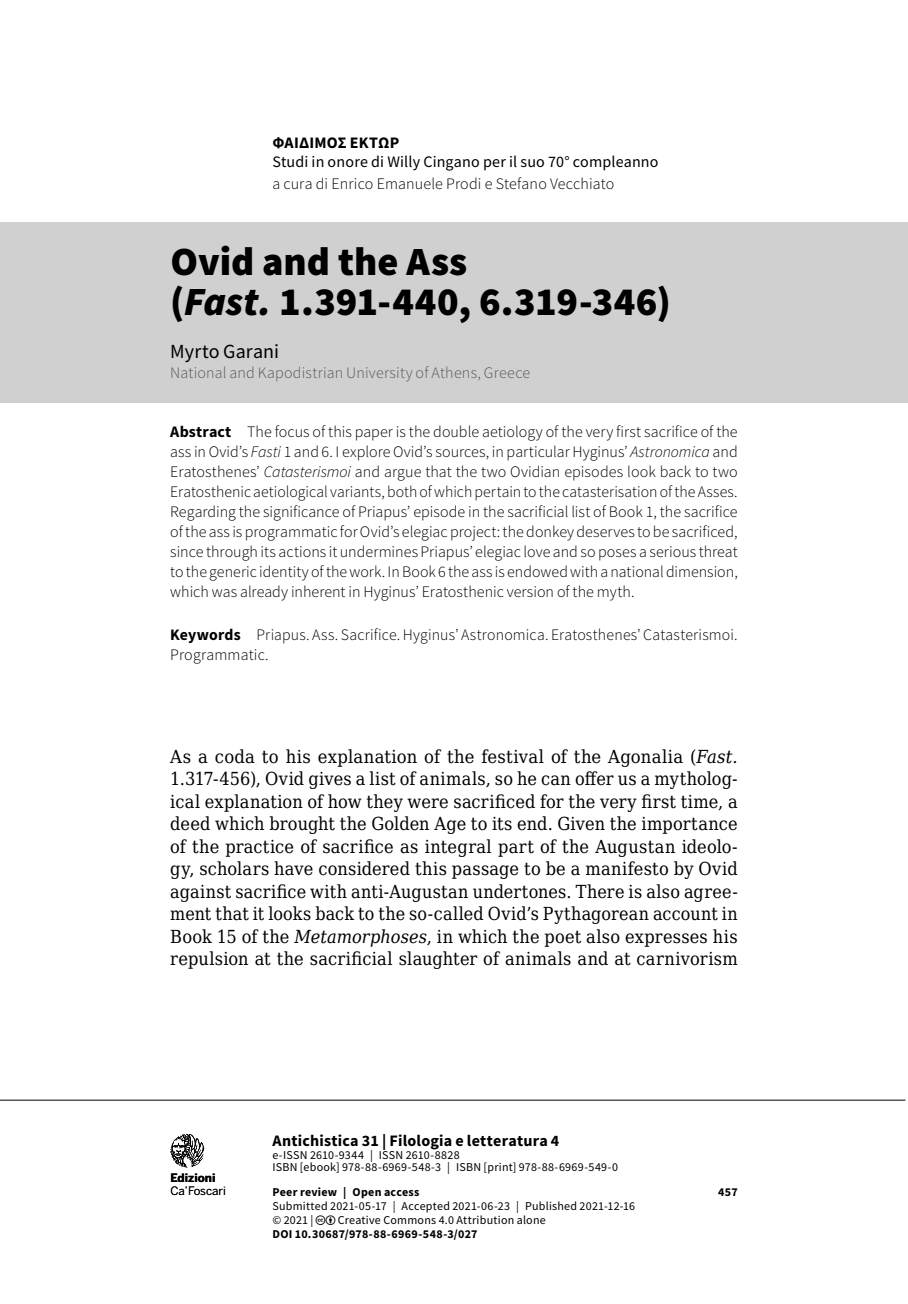
<style>
.page{position:relative;width:908px;height:1304px;background:#fff}
.page>*{position:absolute;margin:0;border:0;box-sizing:border-box;transform-origin:0 0}
.t1{font:900 40px/40px "Source Sans Pro";color:#000}
.t2{font:20px "Source Sans Pro";color:#000}
.t3{font:18px/22.4px "DejaVu Serif Condensed";letter-spacing:.015em;color:#000;text-align:justify}
.t4{font:300 16px/20px "Source Sans Pro";letter-spacing:.005em;color:#000;text-align:justify}
.t5{font:700 16px "Source Sans Pro";letter-spacing:.015em;color:#000}
.t6{font:300 16px "Source Sans Pro";letter-spacing:.01em;color:#575756}
.t7{font:16px "Source Sans Pro";letter-spacing:.01em;color:#000}
.t8{font:12px/12.4px "Source Sans Pro";letter-spacing:.02em;color:#000}
.t9{font:700 12px "Source Sans Pro";letter-spacing:.025em;color:#000}
.t10{font:11.6px "Benton Sans";letter-spacing:-.01em;color:#000}
.t11{font:700 11.6px "Benton Sans";color:#000}
.s1{font-style:italic}
.s2{font-weight:700}
</style>
<div class="page">
<hr style="left:0;top:1100px;width:905px;height:1px;background:#000">
<svg style="left:170px;top:1134px;width:34px;height:33px"></svg>
<div style="left:0;top:223px;width:907px;height:180px;background:#d0d0d0"></div>
<p class="t5" style="left:272px;top:132px;width:128px">ΦΑΙΔΙΜΟΣ ΕΚΤΩΡ</p>
<p class="t7" style="left:272px;top:152px;width:387px">Studi in onore di Willy Cingano per il suo 70° compleanno</p>
<p class="t4" style="left:272px;top:174px;width:343px">a cura di Enrico Emanuele Prodi e Stefano Vecchiato</p>
<h1 class="t1" style="left:170px;top:241px;width:502px">Ovid and the Ass<br>(<span class="s1">Fast.</span> 1.391-440, 6.319-346)</h1>
<p class="t2" style="left:170px;top:339px;width:110px">Myrto Garani</p>
<p class="t6" style="left:170px;top:363px;width:361px">National and Kapodistrian University of Athens, Greece</p>
<p class="t4" style="left:170px;top:422px;width:569px"><span class="s2">Abstract</span> The focus of this paper is the double aetiology of the very first sacrifice of the ass in Ovid’s <span class="s1">Fasti</span> 1 and 6. I explore Ovid’s sources, in particular Hyginus’ <span class="s1">Astronomica</span> and Eratosthenes’ <span class="s1">Catasterismoi</span> and argue that the two Ovidian episodes look back to two Eratosthenic aetiological variants, both of which pertain to the catasterisation of the Asses.<br>Regarding the significance of Priapus’ episode in the sacrificial list of Book 1, the sacrifice of the ass is programmatic for Ovid’s elegiac project: the donkey deserves to be sacrificed, since through its actions it undermines Priapus’ elegiac love and so poses a serious threat to the generic identity of the work. In Book 6 the ass is endowed with a national dimension, which was already inherent in Hyginus’ Eratosthenic version of the myth.</p>
<p class="t4" style="left:170px;top:625px;width:568px"><span class="s2">Keywords</span> Priapus. Ass. Sacrifice. Hyginus’ Astronomica. Eratosthenes’ Catasterismoi.<br>Programmatic.</p>
<p class="t3" style="left:170px;top:745px;width:568px">As a coda to his explanation of the festival of the Agonalia (<span class="s1">Fast.<br></span>1.317-456), Ovid gives a list of animals, so he can offer us a mytholog&shy;ical explanation of how they were sacrificed for the very first time, a deed which brought the Golden Age to its end. Given the importance of the practice of sacrifice as integral part of the Augustan ideolo&shy;gy, scholars have considered this passage to be a manifesto by Ovid against sacrifice with anti-Augustan undertones. There is also agree&shy;ment that it looks back to the so-called Ovid’s Pythagorean account in Book 15 of the <span class="s1">Metamorphoses</span>, in which the poet also expresses his repulsion at the sacrificial slaughter of animals and at carnivorism</p>
<p class="t11" style="left:170px;top:1171px;width:47px">Edizioni</p>
<p class="t10" style="left:170px;top:1183px;width:57px">Ca’Foscari</p>
<p class="t5" style="left:272px;top:1130px;width:288px">Antichistica 31 | Filologia e letteratura 4</p>
<p class="t8" style="left:272px;top:1149px;width:347px">e-ISSN 2610-9344 | ISSN 2610-8828<br>ISBN [ebook] 978-88-6969-548-3 | ISBN [print] 978-88-6969-549-0</p>
<p class="t9" style="left:272px;top:1184px;width:149px">Peer review | Open access</p>
<p class="t9" style="left:718px;top:1184px;width:21px">457</p>
<p class="t8" style="left:272px;top:1199px;width:364px;line-height:14.2px">Submitted 2021-05-17 | Accepted 2021-06-23 | Published 2021-12-16 © 2021 |</p>
<p class="t8" style="left:337px;top:1214px;width:209px">Creative Commons 4.0 Attribution alone</p>
<p class="t9" style="left:272px;top:1226px;width:206px">DOI 10.30687/978-88-6969-548-3/027</p>
</div>
